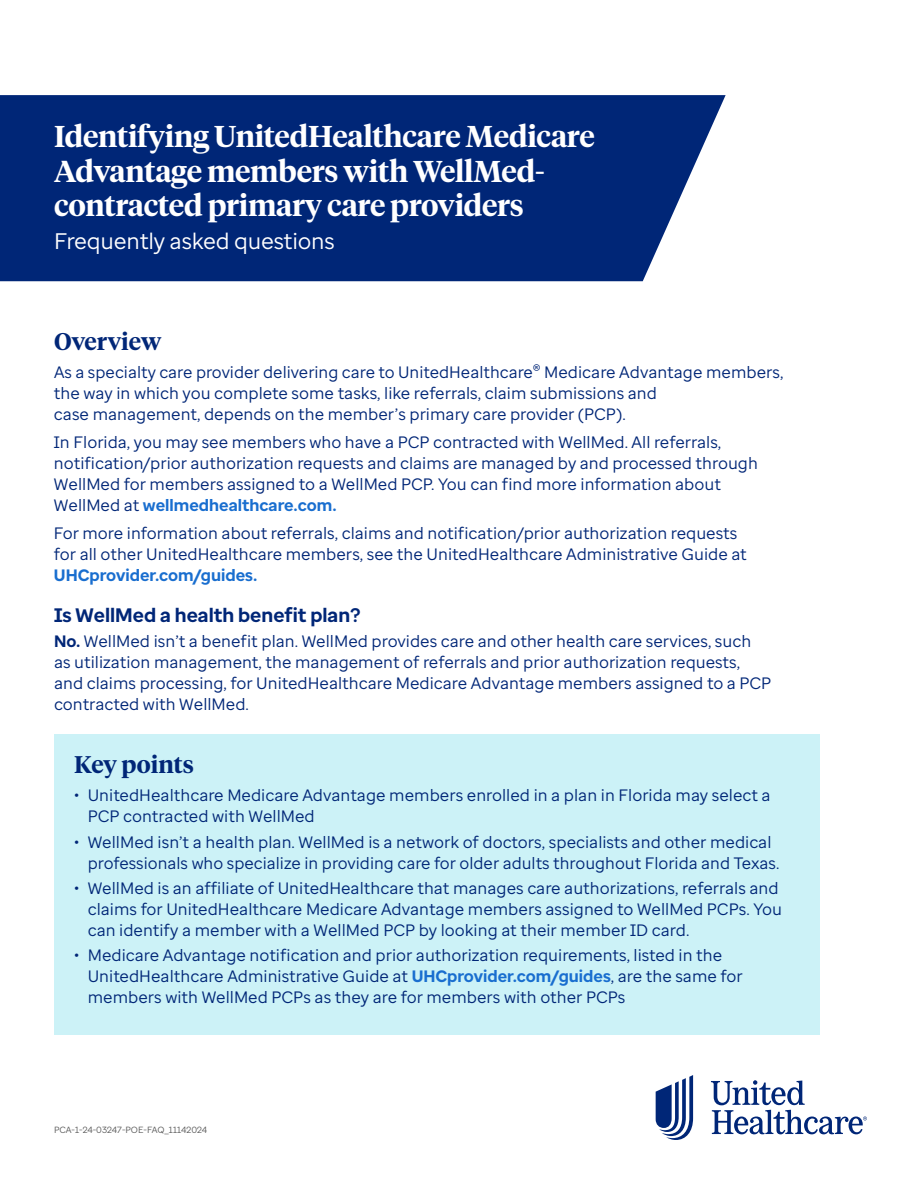
<style>
.page{position:relative;width:918px;height:1188px;background:#fff}
.page>*{position:absolute;margin:0;border:0;box-sizing:border-box;transform-origin:0 0}
.t1{font:600 30px/34.5px "UHC Serif Headline";letter-spacing:-.01em;color:#fff}
.t2{font:600 24px "UHC Serif Headline";color:#002677}
.t3{font:22.5px "Enterprise Sans";letter-spacing:-.01em;color:#fff}
.t4{font:700 19.5px "Enterprise Sans";color:#002677}
.t5{font:16.5px/21px "Enterprise Sans";color:#002677}
.t6{font:700 16.5px "Enterprise Sans";color:#196ecf}
.t7{font:9px "Enterprise Sans";letter-spacing:-.005em;color:#5a5a5a}
.s1{font-weight:700;color:#196ecf}
.s2{font-weight:700}
</style>
<div class="page">
<svg style="left:656px;top:1075px;width:37px;height:65px"></svg>
<svg style="left:711px;top:1080px;width:156px;height:54px"></svg>
<div style="left:0;top:95px;width:726px;height:186px;background:#002677"></div>
<div style="left:54px;top:734px;width:766px;height:301px;background:#ccf2f7"></div>
<h1 class="t1" style="left:54px;top:118px;width:542px">Identifying UnitedHealthcare Medicare<br>Advantage members with WellMed&shy;contracted primary care providers</h1>
<h3 class="t3" style="left:54px;top:227px;width:282px">Frequently asked questions</h3>
<h2 class="t2" style="left:54px;top:325px;width:109px">Overview</h2>
<p class="t5" style="left:54px;top:362px;width:731px">As a specialty care provider delivering care to UnitedHealthcare® Medicare Advantage members, the way in which you complete some tasks, like referrals, claim submissions and<br>case management, depends on the member’s primary care provider (PCP).</p>
<p class="t5" style="left:54px;top:431px;width:705px">In Florida, you may see members who have a PCP contracted with WellMed. All referrals, notification/prior authorization requests and claims are managed by and processed through WellMed for members assigned to a WellMed PCP. You can find more information about WellMed at <span class="s1">wellmedhealthcare.com.</span></p>
<p class="t5" style="left:54px;top:522px;width:694px">For more information about referrals, claims and notification/prior authorization requests for all other UnitedHealthcare members, see the UnitedHealthcare Administrative Guide at</p>
<p class="t6" style="left:54px;top:564px;width:205px">UHCprovider.com/guides.</p>
<p class="t4" style="left:54px;top:602px;width:308px">Is WellMed a health benefit plan?</p>
<p class="t5" style="left:54px;top:631px;width:719px"><span class="s2">No.</span> WellMed isn’t a benefit plan. WellMed provides care and other health care services, such as utilization management, the management of referrals and prior authorization requests, and claims processing, for UnitedHealthcare Medicare Advantage members assigned to a PCP contracted with WellMed.</p>
<h2 class="t2" style="left:74px;top:748px;width:121px">Key points</h2>
<p class="t5" style="left:88px;top:785px;width:684px;text-indent:-13px">• UnitedHealthcare Medicare Advantage members enrolled in a plan in Florida may select a<br>PCP contracted with WellMed</p>
<p class="t5" style="left:88px;top:831px;width:693px;text-indent:-14px">• WellMed isn’t a health plan. WellMed is a network of doctors, specialists and other medical professionals who specialize in providing care for older adults throughout Florida and Texas.</p>
<p class="t5" style="left:88px;top:877px;width:696px;text-indent:-13px">• WellMed is an affiliate of UnitedHealthcare that manages care authorizations, referrals and claims for UnitedHealthcare Medicare Advantage members assigned to WellMed PCPs. You can identify a member with a WellMed PCP by looking at their member ID card.</p>
<p class="t5" style="left:88px;top:945px;width:656px;text-indent:-13px">• Medicare Advantage notification and prior authorization requirements, listed in the<br>UnitedHealthcare Administrative Guide at <span class="s1">UHCprovider.com/guides</span>, are the same for members with WellMed PCPs as they are for members with other PCPs</p>
<p class="t7" style="left:54px;top:1124px;width:155px">PCA-1-24-03247-POE-FAQ_11142024</p>
</div>
